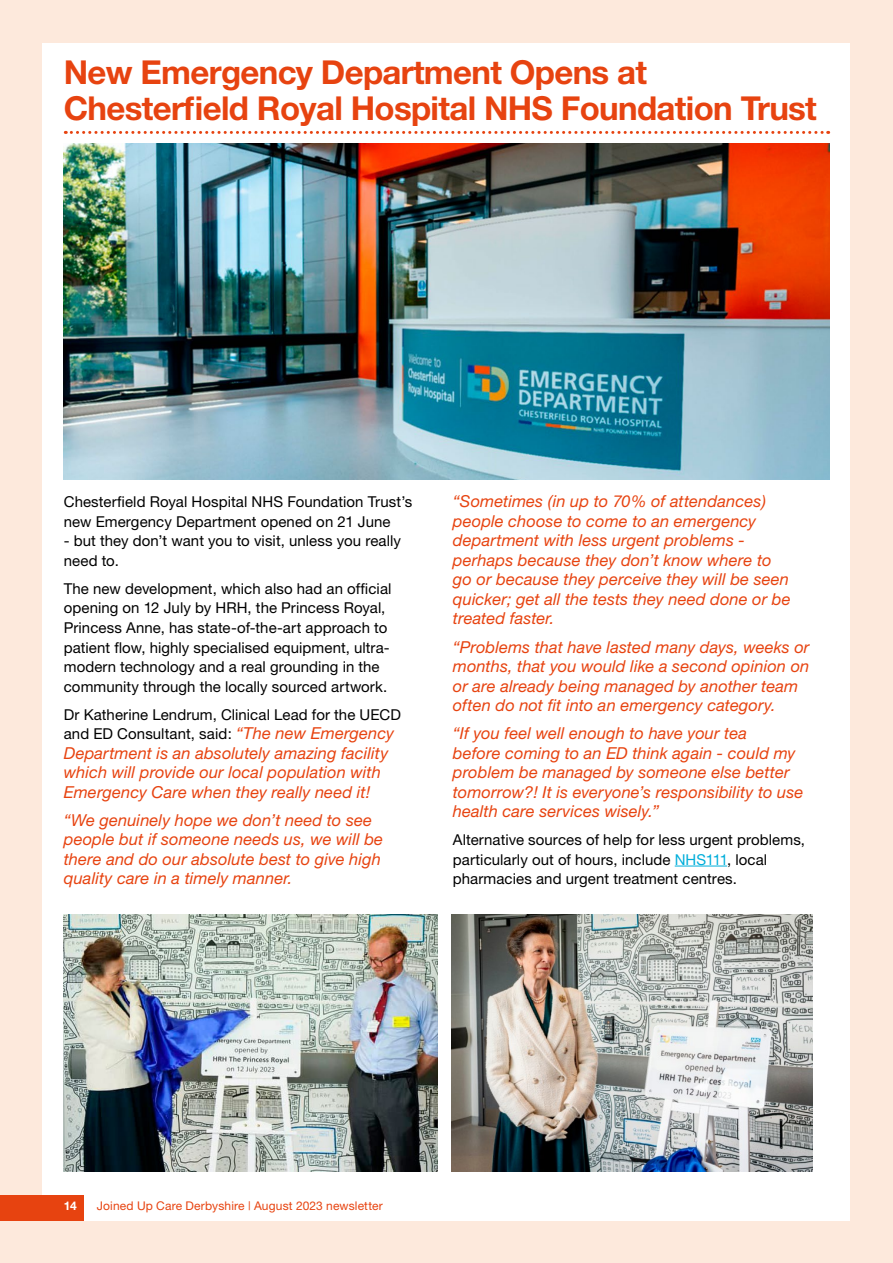
<style>
.page{position:relative;width:893px;height:1263px;background:#fde9dc}
.page>*{position:absolute;margin:0;border:0;box-sizing:border-box;transform-origin:0 0}
.H2_underline{font:700 33px/36px "Helvetica Neue";letter-spacing:-.02em;color:#e74310}
.t1{font:italic 16.5px/19.5px "Helvetica Neue";letter-spacing:.005em;color:#e74310}
.t2{font:15px/19.5px "Helvetica Neue";letter-spacing:.005em;color:#000}
.t3{font:12px "Helvetica Neue";letter-spacing:.01em;color:#e74310}
.t4{font:700 12px "Helvetica Neue";color:#fff}
.s1{font-style:italic;font-size:16.5px;color:#e74310}
.s2{color:#00aeda}
</style>
<div class="page">
<div style="left:43px;top:43px;width:807px;height:1177px;background:#fff"></div>
<div style="left:0;top:1194px;width:83px;height:26px;background:#e74310"></div>
<svg style="left:65px;top:131px;width:764px;height:3px"></svg>
<hr style="left:675px;top:866px;width:52px;height:1px;background:#00aeda">
<img style="left:64px;top:144px;width:765px;height:335px">
<img style="left:64px;top:914px;width:374px;height:257px">
<img style="left:452px;top:914px;width:360px;height:257px">
<h2 class="H2_underline" style="left:64px;top:54px;width:755px">New Emergency Department Opens at<br>Chesterfield Royal Hospital NHS Foundation Trust</h2>
<p class="t2" style="left:64px;top:492px;width:350px">Chesterfield Royal Hospital NHS Foundation Trust’s new Emergency Department opened on 21 June</p>
<p class="t2" style="left:64px;top:531px;width:339px">- but they don’t want you to visit, unless you really need to.</p>
<p class="t2" style="left:64px;top:579px;width:329px">The new development, which also had an official opening on 12 July by HRH, the Princess Royal, Princess Anne, has state-of-the-art approach to patient flow, highly specialised equipment, ultra&shy;modern technology and a real grounding in the community through the locally sourced artwork.</p>
<p class="t2" style="left:64px;top:704px;width:339px">Dr Katherine Lendrum, Clinical Lead for the UECD and ED Consultant, said: <span class="s1">“The new Emergency</span></p>
<p class="t1" style="left:64px;top:743px;width:326px">Department is an absolutely amazing facility which will provide our local population with<br>Emergency Care when they really need it!</p>
<p class="t1" style="left:64px;top:810px;width:321px">“We genuinely hope we don’t need to see people but if someone needs us, we will be there and do our absolute best to give high quality care in a timely manner.</p>
<p class="t1" style="left:453px;top:492px;width:339px">“Sometimes (in up to 70% of attendances) people choose to come to an emergency department with less urgent problems - perhaps because they don’t know where to go or because they perceive they will be seen quicker; get all the tests they need done or be treated faster.</p>
<p class="t1" style="left:453px;top:637px;width:358px">“Problems that have lasted many days, weeks or months, that you would like a second opinion on or are already being managed by another team often do not fit into an emergency category.</p>
<p class="t1" style="left:453px;top:723px;width:352px">“If you feel well enough to have your tea<br>before coming to an ED think again - could my problem be managed by someone else better tomorrow?! It is everyone’s responsibility to use health care services wisely.”</p>
<p class="t2" style="left:453px;top:830px;width:354px">Alternative sources of help for less urgent problems, particularly out of hours, include <span class="s2">NHS111</span>, local pharmacies and urgent treatment centres.</p>
<p class="t4" style="left:64px;top:1198px;width:14px">14</p>
<p class="t3" style="left:97px;top:1199px;width:287px">Joined Up Care Derbyshire | August 2023 newsletter</p>
</div>
